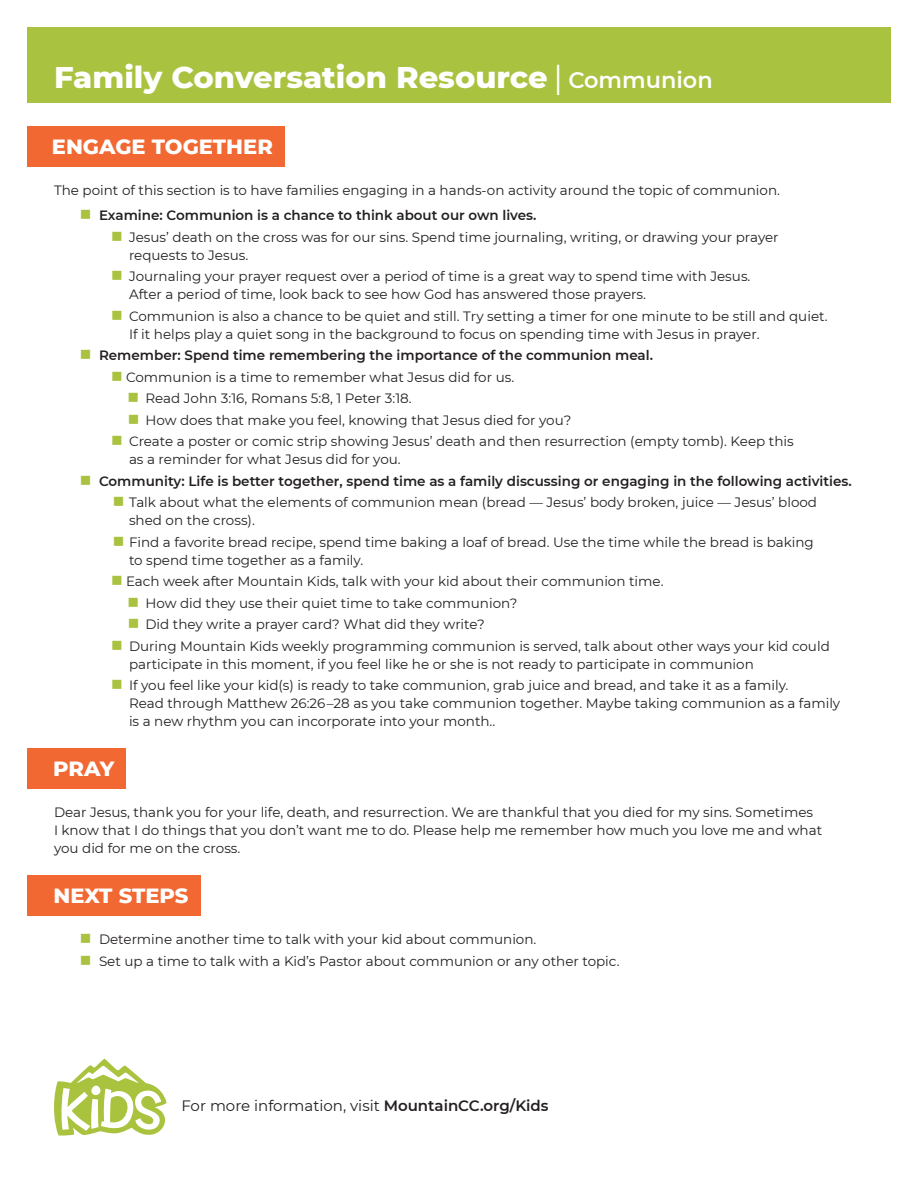
<style>
.page{position:relative;width:918px;height:1188px;background:#fff}
.page>*{position:absolute;margin:0;border:0;box-sizing:border-box;transform-origin:0 0}
.t1{font:800 30.6px "Montserrat";color:#fff}
.t2{font:800 21px "Montserrat";color:#fff}
.t3{font:15px "Montserrat";color:#231f20}
.t4{font:13.5px/18px "Montserrat";color:#231f20}
.t5{font:600 13.5px "Montserrat";color:#231f20}
.s1{font-weight:400;font-size:32.4px}
.s2{font-weight:600;font-size:22.35px}
.s3{font-weight:600}
</style>
<div class="page">
<div style="left:27px;top:27px;width:864px;height:76px;background:#a9c23f"></div>
<svg style="left:54px;top:1059px;width:113px;height:77px"></svg>
<div style="left:27px;top:126px;width:258px;height:41px;background:#f26832"></div>
<div style="left:27px;top:875px;width:173px;height:40px;background:#f26832"></div>
<div style="left:27px;top:748px;width:99px;height:40px;background:#f26832"></div>
<p class="t1" style="left:54px;top:55px;width:660px">Family Conversation Resource <span class="s1">|</span> <span class="s2">Communion</span></p>
<p class="t2" style="left:52px;top:131px;width:222px">ENGAGE TOGETHER</p>
<p class="t4" style="left:54px;top:181px;width:728px">The point of this section is to have families engaging in a hands-on activity around the topic of communion.</p>
<p class="t5" style="left:99px;top:206px;width:439px">Examine: Communion is a chance to think about our own lives.</p>
<p class="t4" style="left:129px;top:227px;width:651px">Jesus’ death on the cross was for our sins. Spend time journaling, writing, or drawing your prayer requests to Jesus.</p>
<p class="t4" style="left:129px;top:267px;width:623px">Journaling your prayer request over a period of time is a great way to spend time with Jesus.<br>After a period of time, look back to see how God has answered those prayers.</p>
<p class="t4" style="left:129px;top:306px;width:700px">Communion is also a chance to be quiet and still. Try setting a timer for one minute to be still and quiet.<br>If it helps play a quiet song in the background to focus on spending time with Jesus in prayer.</p>
<p class="t5" style="left:99px;top:346px;width:556px">Remember: Spend time remembering the importance of the communion meal.</p>
<p class="t4" style="left:126px;top:367px;width:390px">Communion is a time to remember what Jesus did for us.</p>
<p class="t4" style="left:146px;top:389px;width:268px">Read John 3:16, Romans 5:8, 1 Peter 3:18.</p>
<p class="t4" style="left:146px;top:410px;width:428px">How does that make you feel, knowing that Jesus died for you?</p>
<p class="t4" style="left:129px;top:432px;width:666px">Create a poster or comic strip showing Jesus’ death and then resurrection (empty tomb). Keep this as a reminder for what Jesus did for you.</p>
<p class="t5" style="left:99px;top:471px;width:754px">Community: Life is better together, spend time as a family discussing or engaging in the following activities.</p>
<p class="t4" style="left:129px;top:493px;width:690px">Talk about what the elements of communion mean (bread — Jesus’ body broken, juice — Jesus’ blood shed on the cross).</p>
<p class="t4" style="left:129px;top:532px;width:686px">Find a favorite bread recipe, spend time baking a loaf of bread. Use the time while the bread is baking to spend time together as a family.</p>
<p class="t4" style="left:126px;top:572px;width:539px">Each week after Mountain Kids, talk with your kid about their communion time.</p>
<p class="t4" style="left:146px;top:593px;width:373px">How did they use their quiet time to take communion?</p>
<p class="t4" style="left:146px;top:615px;width:341px">Did they write a prayer card? What did they write?</p>
<p class="t4" style="left:129px;top:637px;width:702px">During Mountain Kids weekly programming communion is served, talk about other ways your kid could participate in this moment, if you feel like he or she is not ready to participate in communion</p>
<p class="t4" style="left:129px;top:676px;width:713px">If you feel like your kid(s) is ready to take communion, grab juice and bread, and take it as a family.<br>Read through Matthew 26:26–28 as you take communion together. Maybe taking communion as a family is a new rhythm you can incorporate into your month..</p>
<p class="t2" style="left:53px;top:753px;width:62px">PRAY</p>
<p class="t4" style="left:54px;top:803px;width:770px">Dear Jesus, thank you for your life, death, and resurrection. We are thankful that you died for my sins. Sometimes<br>I know that I do things that you don’t want me to do. Please help me remember how much you love me and what you did for me on the cross.</p>
<p class="t2" style="left:53px;top:880px;width:137px">NEXT STEPS</p>
<p class="t4" style="left:99px;top:930px;width:439px">Determine another time to talk with your kid about communion.</p>
<p class="t4" style="left:99px;top:951px;width:522px">Set up a time to talk with a Kid’s Pastor about communion or any other topic.</p>
<p class="t3" style="left:181px;top:1095px;width:369px">For more information, visit <span class="s3">MountainCC.org/Kids</span></p>
</div>
